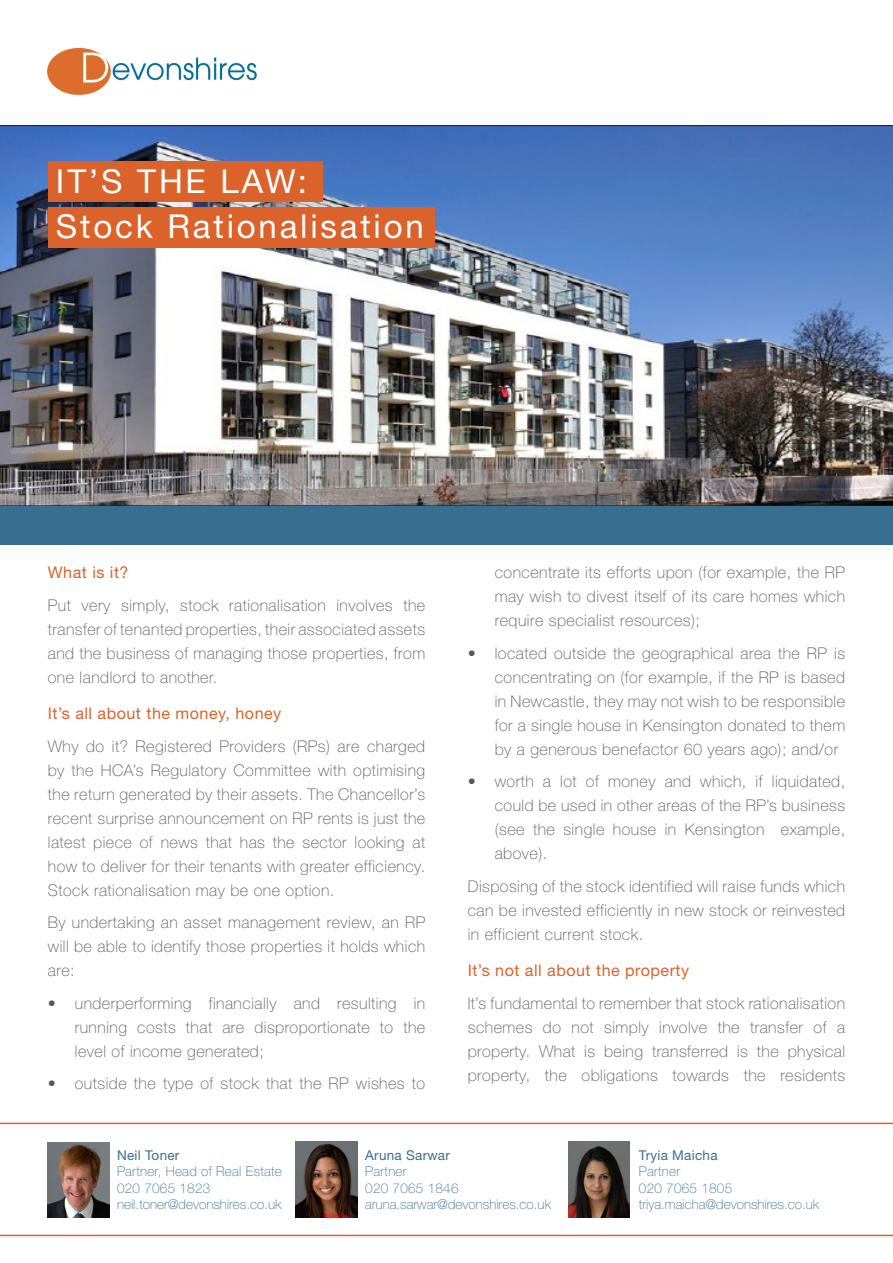
<style>
.page{position:relative;width:893px;height:1263px;background:#fff}
.page>*{position:absolute;margin:0;border:0;box-sizing:border-box;transform-origin:0 0}
.t1{font:33px "Helvetica Neue LT Std";letter-spacing:.085em;color:#fff}
.body_copy{font:100 16.2px/24px "Helvetica Neue LT Std";letter-spacing:.03em;color:#57585a;text-align:justify}
.body_copy-2{font:16.2px "Helvetica Neue LT Std";letter-spacing:.03em;color:#db632b}
.Partner_Name_and_tit{font:100 13.5px "Helvetica Neue LT Std";color:#386e8f}
.Partner_Name_and_tit-2{font:100 13.5px "Helvetica Neue LT Std";letter-spacing:.02em;color:#386e8f}
.Partner_Name_and_tit-3{font:13.5px "Helvetica Neue LT Std";letter-spacing:.02em;color:#386e8f}
</style>
<div class="page">
<img style="left:0;top:125px;width:893px;height:381px">
<div style="left:0;top:506px;width:893px;height:38px;background:#386e8f"></div>
<img style="left:47px;top:47px;width:210px;height:48px">
<svg style="left:0;top:1123px;width:893px;height:113px"></svg>
<div style="left:48px;top:162px;width:275px;height:40px;background:#db632b"></div>
<div style="left:48px;top:207px;width:387px;height:40px;background:#db632b"></div>
<img style="left:48px;top:1143px;width:61px;height:74px">
<img style="left:296px;top:1142px;width:61px;height:75px">
<img style="left:568px;top:1142px;width:61px;height:75px">
<p class="t1" style="left:56px;top:161px;width:253px">IT’S THE LAW:</p>
<p class="t1" style="left:56px;top:206px;width:369px">Stock Rationalisation</p>
<p class="body_copy-2" style="left:48px;top:563px;width:82px">What is it?</p>
<p class="body_copy" style="left:48px;top:593px;width:379px">Put very simply, stock rationalisation involves the transfer of tenanted properties, their associated assets and the business of managing those properties, from one landlord to another.</p>
<p class="body_copy-2" style="left:48px;top:704px;width:235px">It’s all about the money, honey</p>
<p class="body_copy" style="left:48px;top:734px;width:379px">Why do it? Registered Providers (RPs) are charged by the HCA’s Regulatory Committee with optimising the return generated by their assets. The Chancellor’s recent surprise announcement on RP rents is just the latest piece of news that has the sector looking at how to deliver for their tenants with greater efficiency.<br>Stock rationalisation may be one option.</p>
<p class="body_copy" style="left:48px;top:911px;width:379px">By undertaking an asset management review, an RP will be able to identify those properties it holds which are:</p>
<p class="body_copy" style="left:75px;top:991px;width:352px;text-indent:-27px">• underperforming financially and resulting in running costs that are disproportionate to the level of income generated;</p>
<p class="body_copy" style="left:48px;top:1072px;width:379px">• outside the type of stock that the RP wishes to</p>
<p class="body_copy" style="left:495px;top:560px;width:352px">concentrate its efforts upon (for example, the RP may wish to divest itself of its care homes which require specialist resources);</p>
<p class="body_copy" style="left:495px;top:641px;width:352px;text-indent:-27px">• located outside the geographical area the RP is concentrating on (for example, if the RP is based in Newcastle, they may not wish to be responsible for a single house in Kensington donated to them by a generous benefactor 60 years ago); and/or</p>
<p class="body_copy" style="left:495px;top:769px;width:352px;text-indent:-27px">• worth a lot of money and which, if liquidated, could be used in other areas of the RP’s business (see the single house in Kensington example, above).</p>
<p class="body_copy" style="left:468px;top:874px;width:379px">Disposing of the stock identified will raise funds which can be invested efficiently in new stock or reinvested in efficient current stock.</p>
<p class="body_copy-2" style="left:468px;top:961px;width:223px">It’s not all about the property</p>
<p class="body_copy" style="left:468px;top:991px;width:379px">It’s fundamental to remember that stock rationalisation schemes do not simply involve the transfer of a property. What is being transferred is the physical property, the obligations towards the residents</p>
<p class="Partner_Name_and_tit-3" style="left:117px;top:1147px;width:64px">Neil Toner</p>
<p class="Partner_Name_and_tit-2" style="left:117px;top:1164px;width:166px">Partner, Head of Real Estate</p>
<p class="Partner_Name_and_tit-2" style="left:117px;top:1180px;width:95px">020 7065 1823</p>
<p class="Partner_Name_and_tit" style="left:117px;top:1197px;width:166px">neil.toner@devonshires.co.uk</p>
<p class="Partner_Name_and_tit-3" style="left:365px;top:1147px;width:86px">Aruna Sarwar</p>
<p class="Partner_Name_and_tit-2" style="left:365px;top:1164px;width:43px">Partner</p>
<p class="Partner_Name_and_tit-2" style="left:365px;top:1180px;width:95px">020 7065 1846</p>
<p class="Partner_Name_and_tit" style="left:365px;top:1197px;width:187px">aruna.sarwar@devonshires.co.uk</p>
<p class="Partner_Name_and_tit-3" style="left:639px;top:1147px;width:80px">Tryia Maicha</p>
<p class="Partner_Name_and_tit-2" style="left:639px;top:1164px;width:43px">Partner</p>
<p class="Partner_Name_and_tit-2" style="left:639px;top:1180px;width:95px">020 7065 1805</p>
<p class="Partner_Name_and_tit" style="left:639px;top:1197px;width:182px">triya.maicha@devonshires.co.uk</p>
</div>
